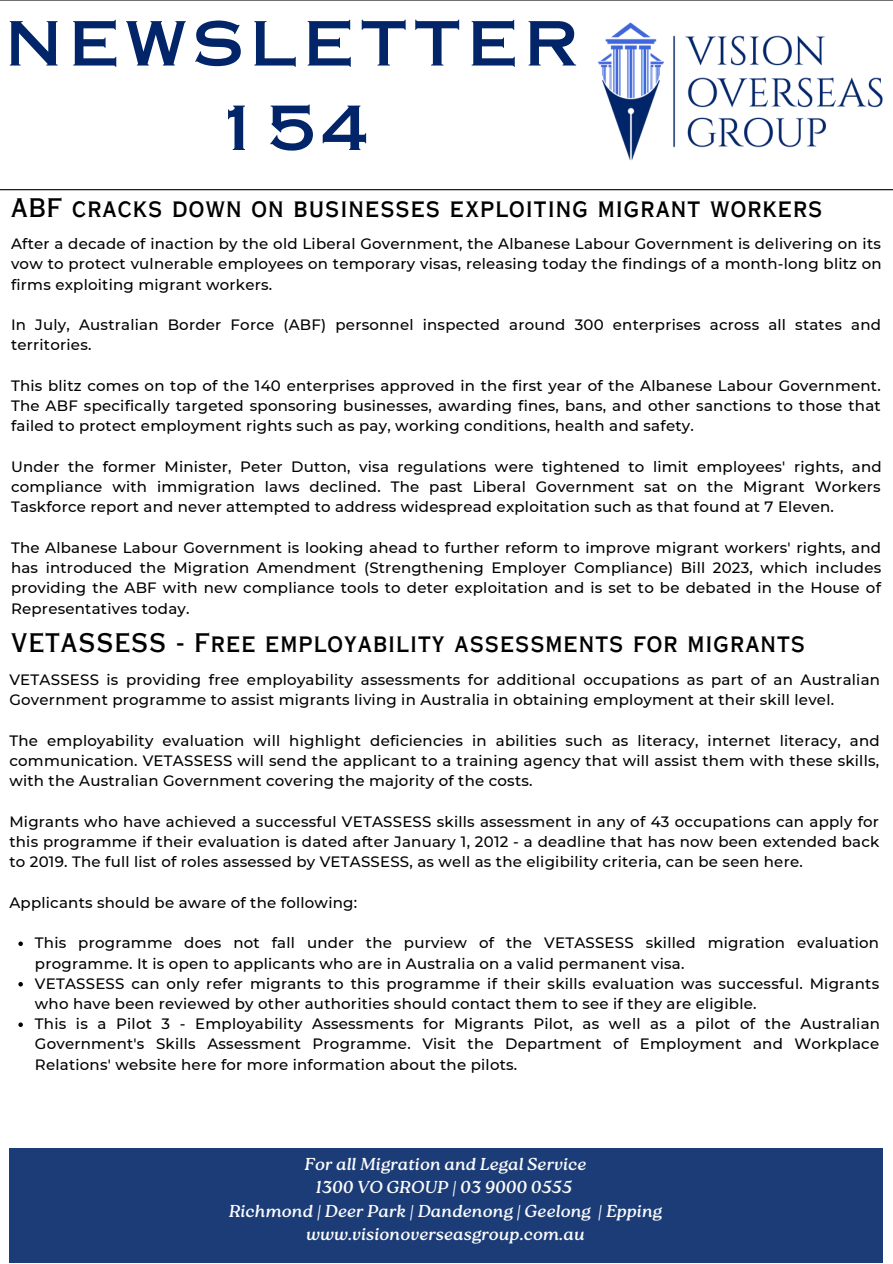
<style>
.page{position:relative;width:893px;height:1264px;background:#fff}
.page>*{position:absolute;margin:0;border:0;box-sizing:border-box;transform-origin:0 0}
.t1{font:60.9px "Copperplate Gothic LT Pro 31 AB";letter-spacing:.1em;color:#012568}
.t2{font:25.5px "Copperplate Gothic LT Pro 30 AB";letter-spacing:.04em;color:#000}
.t3{font:italic 17.25px "Roca One";color:#fbfbfb}
.t4{font:500 15px/20.2px "Montserrat";letter-spacing:.015em;color:#000;text-align:justify}
</style>
<div class="page">
<hr style="left:0;top:189px;width:892px;height:1px;background:#000">
<hr style="left:0;top:0;width:892px;height:1px;background:#000">
<img style="left:598px;top:22px;width:285px;height:139px">
<svg style="left:18px;top:941px;width:5px;height:5px"></svg>
<svg style="left:18px;top:982px;width:5px;height:4px"></svg>
<svg style="left:18px;top:1022px;width:5px;height:4px"></svg>
<div style="left:9px;top:1148px;width:874px;height:114px;background:#1b3c77"></div>
<p class="t1" style="left:5px;top:21px;width:574px">NEWSLETTER</p>
<p class="t1" style="left:214px;top:106px;width:156px">154</p>
<p class="t2" style="left:11px;top:199px;width:813px">ABF cracks down on businesses exploiting migrant workers</p>
<p class="t4" style="left:11px;top:234px;width:872px">After a decade of inaction by the old Liberal Government, the Albanese Labour Government is delivering on its vow to protect vulnerable employees on temporary visas, releasing today the findings of a month-long blitz on firms exploiting migrant workers.</p>
<p class="t4" style="left:11px;top:315px;width:871px">In July, Australian Border Force (ABF) personnel inspected around 300 enterprises across all states and territories.</p>
<p class="t4" style="left:11px;top:375px;width:871px">This blitz comes on top of the 140 enterprises approved in the first year of the Albanese Labour Government.<br>The ABF specifically targeted sponsoring businesses, awarding fines, bans, and other sanctions to those that failed to protect employment rights such as pay, working conditions, health and safety.</p>
<p class="t4" style="left:11px;top:456px;width:872px">Under the former Minister, Peter Dutton, visa regulations were tightened to limit employees' rights, and compliance with immigration laws declined. The past Liberal Government sat on the Migrant Workers Taskforce report and never attempted to address widespread exploitation such as that found at 7 Eleven.</p>
<p class="t4" style="left:11px;top:537px;width:871px">The Albanese Labour Government is looking ahead to further reform to improve migrant workers' rights, and has introduced the Migration Amendment (Strengthening Employer Compliance) Bill 2023, which includes providing the ABF with new compliance tools to deter exploitation and is set to be debated in the House of Representatives today.</p>
<p class="t2" style="left:11px;top:633px;width:795px">VETASSESS - Free employability assessments for migrants</p>
<p class="t4" style="left:9px;top:669px;width:872px">VETASSESS is providing free employability assessments for additional occupations as part of an Australian<br>Government programme to assist migrants living in Australia in obtaining employment at their skill level.</p>
<p class="t4" style="left:9px;top:730px;width:871px">The employability evaluation will highlight deficiencies in abilities such as literacy, internet literacy, and communication. VETASSESS will send the applicant to a training agency that will assist them with these skills, with the Australian Government covering the majority of the costs.</p>
<p class="t4" style="left:9px;top:811px;width:871px">Migrants who have achieved a successful VETASSESS skills assessment in any of 43 occupations can apply for this programme if their evaluation is dated after January 1, 2012 - a deadline that has now been extended back to 2019. The full list of roles assessed by VETASSESS, as well as the eligibility criteria, can be seen here.</p>
<p class="t4" style="left:9px;top:892px;width:349px">Applicants should be aware of the following:</p>
<p class="t4" style="left:35px;top:932px;width:845px">This programme does not fall under the purview of the VETASSESS skilled migration evaluation programme. It is open to applicants who are in Australia on a valid permanent visa.</p>
<p class="t4" style="left:35px;top:973px;width:845px">VETASSESS can only refer migrants to this programme if their skills evaluation was successful. Migrants who have been reviewed by other authorities should contact them to see if they are eligible.</p>
<p class="t4" style="left:35px;top:1013px;width:846px">This is a Pilot 3 - Employability Assessments for Migrants Pilot, as well as a pilot of the Australian Government's Skills Assessment Programme. Visit the Department of Employment and Workplace Relations' website here for more information about the pilots.</p>
<p class="t3" style="left:304px;top:1153px;width:283px">For all Migration and Legal Service</p>
<p class="t3" style="left:315px;top:1177px;width:258px">1300 VO GROUP | 03 9000 0555</p>
<p class="t3" style="left:229px;top:1200px;width:435px">Richmond | Deer Park | Dandenong | Geelong | Epping</p>
<p class="t3" style="left:306px;top:1224px;width:280px">www.visionoverseasgroup.com.au</p>
</div>
